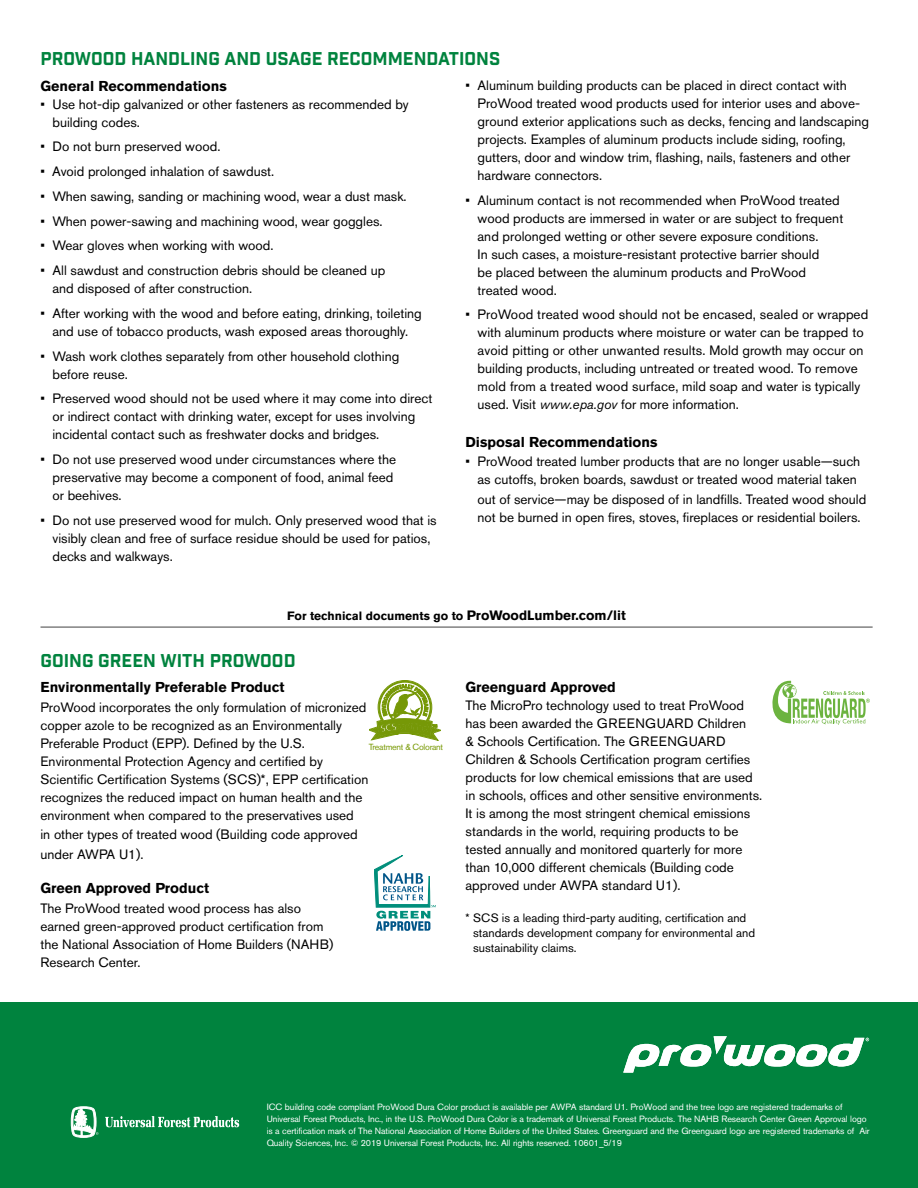
<style>
.page{position:relative;width:918px;height:1188px;background:#fff}
.page>*{position:absolute;margin:0;border:0;box-sizing:border-box;transform-origin:0 0}
.t1{font:18px "Industry Inc Base";color:#00833e}
.t2{font:700 14.25px "Akzidenz Grotesk Std";color:#000}
.t3{font:13.5px/18px "Akzidenz Grotesk Std";color:#000}
.t4{font:12px/15px "Akzidenz Grotesk Std";color:#000}
.t5{font:700 12px "Akzidenz Grotesk Std";color:#000}
.t6{font:9px/12px "Akzidenz Grotesk Std";letter-spacing:-.01em;color:#fff}
.t7{font:8.85px "Akzidenz Grotesk Std";letter-spacing:-.03em;color:#789904}
.s1{font-style:italic}
.s2{font-size:13.5px}
</style>
<div class="page">
<div style="left:0;top:1002px;width:918px;height:186px;background:#00833e"></div>
<svg style="left:623px;top:1036px;width:246px;height:37px"></svg>
<svg style="left:105px;top:1116px;width:134px;height:11px"></svg>
<svg style="left:71px;top:1107px;width:27px;height:31px"></svg>
<svg style="left:772px;top:680px;width:98px;height:45px"></svg>
<svg style="left:374px;top:855px;width:62px;height:76px"></svg>
<hr style="left:40px;top:627px;width:833px;height:1px;background:#000">
<svg style="left:369px;top:680px;width:72px;height:61px"></svg>
<h1 class="t1" style="left:40px;top:48px;width:461px">PROWOOD HANDLING AND USAGE RECOMMENDATIONS</h1>
<p class="t2" style="left:40px;top:77px;width:188px">General Recommendations</p>
<p class="t3" style="left:53px;top:95px;width:358px;text-indent:-12px">• Use hot-dip galvanized or other fasteners as recommended by building codes.</p>
<p class="t3" style="left:40px;top:138px;width:181px">• Do not burn preserved wood.</p>
<p class="t3" style="left:40px;top:162px;width:235px">• Avoid prolonged inhalation of sawdust.</p>
<p class="t3" style="left:40px;top:187px;width:368px">• When sawing, sanding or machining wood, wear a dust mask.</p>
<p class="t3" style="left:40px;top:212px;width:344px">• When power-sawing and machining wood, wear goggles.</p>
<p class="t3" style="left:40px;top:237px;width:235px">• Wear gloves when working with wood.</p>
<p class="t3" style="left:53px;top:261px;width:335px;text-indent:-12px">• All sawdust and construction debris should be cleaned up and disposed of after construction.</p>
<p class="t3" style="left:40px;top:304px;width:383px;text-align:center">• After working with the wood and before eating, drinking, toileting and use of tobacco products, wash exposed areas thoroughly.</p>
<p class="t3" style="left:53px;top:347px;width:348px;text-indent:-12px">• Wash work clothes separately from other household clothing before reuse.</p>
<p class="t3" style="left:53px;top:390px;width:382px;text-indent:-12px">• Preserved wood should not be used where it may come into direct or indirect contact with drinking water, except for uses involving incidental contact such as freshwater docks and bridges.</p>
<p class="t3" style="left:53px;top:450px;width:345px;text-indent:-12px">• Do not use preserved wood under circumstances where the preservative may become a component of food, animal feed or beehives.</p>
<p class="t3" style="left:53px;top:511px;width:386px;text-indent:-12px">• Do not use preserved wood for mulch. Only preserved wood that is visibly clean and free of surface residue should be used for patios, decks and walkways.</p>
<p class="t3" style="left:478px;top:76px;width:393px;text-indent:-12px">• Aluminum building products can be placed in direct contact with ProWood treated wood products used for interior uses and above&shy;ground exterior applications such as decks, fencing and landscaping projects. Examples of aluminum products include siding, roofing, gutters, door and window trim, flashing, nails, fasteners and other hardware connectors.</p>
<p class="t3" style="left:478px;top:191px;width:367px;text-indent:-12px">• Aluminum contact is not recommended when ProWood treated wood products are immersed in water or are subject to frequent and prolonged wetting or other severe exposure conditions.<br>In such cases, a moisture-resistant protective barrier should<br>be placed between the aluminum products and ProWood treated wood.</p>
<p class="t3" style="left:478px;top:306px;width:392px;text-indent:-12px">• ProWood treated wood should not be encased, sealed or wrapped with aluminum products where moisture or water can be trapped to avoid pitting or other unwanted results. Mold growth may occur on building products, including untreated or treated wood. To remove mold from a treated wood surface, mild soap and water is typically used. Visit <span class="s1">www.epa.gov</span> for more information.</p>
<p class="t2" style="left:466px;top:434px;width:194px">Disposal Recommendations</p>
<p class="t3" style="left:466px;top:453px;width:396px;text-align:right">• ProWood treated lumber products that are no longer usable—such as cutoffs, broken boards, sawdust or treated wood material taken</p>
<p class="t3" style="left:478px;top:490px;width:390px">out of service—may be disposed of in landfills. Treated wood should not be burned in open fires, stoves, fireplaces or residential boilers.</p>
<p class="t5" style="left:287px;top:608px;width:340px">For technical documents go to <span class="s2">ProWoodLumber.com/lit</span></p>
<h1 class="t1" style="left:40px;top:650px;width:257px">GOING GREEN WITH PROWOOD</h1>
<p class="t2" style="left:40px;top:679px;width:246px">Environmentally Preferable Product</p>
<p class="t3" style="left:40px;top:698px;width:329px">ProWood incorporates the only formulation of micronized copper azole to be recognized as an Environmentally Preferable Product (EPP). Defined by the U.S.<br>Environmental Protection Agency and certified by Scientific Certification Systems (SCS)*, EPP certification recognizes the reduced impact on human health and the environment when compared to the preservatives used</p>
<p class="t3" style="left:40px;top:825px;width:319px;line-height:19.5px">in other types of treated wood (Building code approved under AWPA U1).</p>
<p class="t2" style="left:40px;top:880px;width:170px">Green Approved Product</p>
<p class="t3" style="left:40px;top:899px;width:294px">The ProWood treated wood process has also earned green-approved product certification from the National Association of Home Builders (NAHB)<br>Research Center.</p>
<p class="t7" style="left:369px;top:741px;width:76px">Treatment &amp; Colorant</p>
<p class="t2" style="left:466px;top:679px;width:152px">Greenguard Approved</p>
<p class="t3" style="left:466px;top:697px;width:298px">The MicroPro technology used to treat ProWood has been awarded the GREENGUARD Children<br>&amp; Schools Certification. The GREENGUARD Children &amp; Schools Certification program certifies products for low chemical emissions that are used in schools, offices and other sensitive environments.<br>It is among the most stringent chemical emissions standards in the world, requiring products to be tested annually and monitored quarterly for more than 10,000 different chemicals (Building code approved under AWPA standard U1).</p>
<p class="t4" style="left:473px;top:910px;width:284px;text-indent:-8px">* SCS is a leading third-party auditing, certification and standards development company for environmental and sustainability claims.</p>
<p class="t6" style="left:267px;top:1101px;width:605px">ICC building code compliant ProWood Dura Color product is available per AWPA standard U1. ProWood and the tree logo are registered trademarks of Universal Forest Products, Inc., in the U.S. ProWood Dura Color is a trademark of Universal Forest Products. The NAHB Research Center Green Approval logo is a certification mark of The National Association of Home Builders of the United States. Greenguard and the Greenguard logo are registered trademarks of Air Quality Sciences, Inc. © 2019 Universal Forest Products, Inc. All rights reserved. 10601_5/19</p>
</div>
